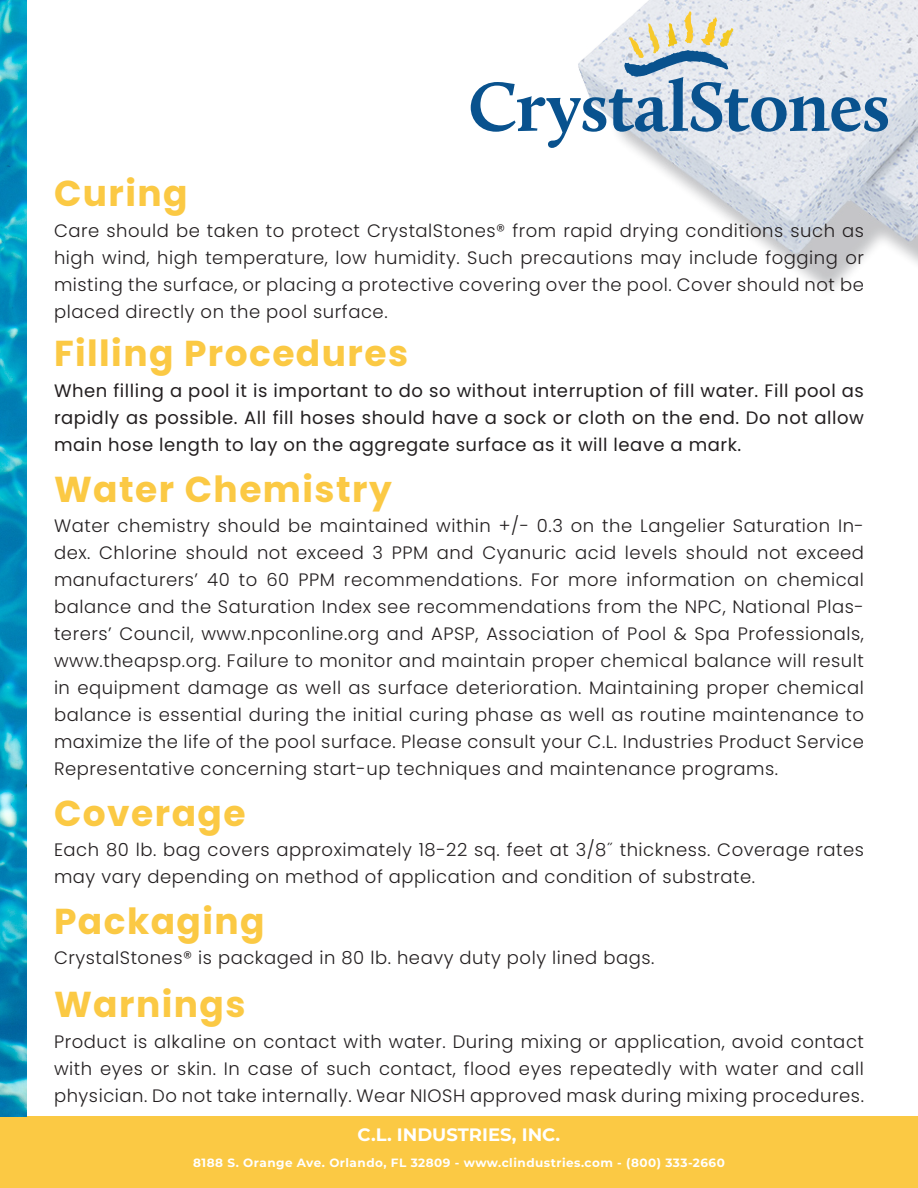
<style>
.page{position:relative;width:918px;height:1188px;background:#fff}
.page>*{position:absolute;margin:0;border:0;box-sizing:border-box;transform-origin:0 0}
.t1{font:700 36px "Poppins";letter-spacing:.04em;color:#fbc944}
.t2{font:300 18px/27px "Poppins";letter-spacing:.03em;color:#231f20;text-align:justify}
.t3{font:18px/27px "Poppins";letter-spacing:.03em;color:#231f20;text-align:justify}
.t4{font:700 18px "Montserrat";color:#fff}
.t5{font:700 12px "Montserrat";letter-spacing:.04em;color:#fff}
</style>
<div class="page">
<img style="left:633px;top:0;width:285px;height:290px">
<div style="left:0;top:1117px;width:918px;height:71px;background:#fbc944"></div>
<img style="left:0;top:0;width:27px;height:1117px">
<svg style="left:471px;top:11px;width:417px;height:137px"></svg>
<p class="t1" style="left:54px;top:173px;width:135px">Curing</p>
<p class="t2" style="left:54px;top:217px;width:812px">Care should be taken to protect CrystalStones® from rapid drying conditions such as high wind, high temperature, low humidity. Such precautions may include fogging or misting the surface, or placing a protective covering over the pool. Cover should not be</p>
<p class="t2" style="left:54px;top:298px;width:335px">placed directly on the pool surface.</p>
<p class="t1" style="left:54px;top:333px;width:356px">Filling Procedures</p>
<p class="t3" style="left:54px;top:377px;width:812px">When filling a pool it is important to do so without interruption of fill water. Fill pool as rapidly as possible. All fill hoses should have a sock or cloth on the end. Do not allow main hose length to lay on the aggregate surface as it will leave a mark.</p>
<p class="t1" style="left:54px;top:468px;width:339px">Water Chemistry</p>
<p class="t2" style="left:54px;top:512px;width:812px">Water chemistry should be maintained within +/- 0.3 on the Langelier Saturation In&shy;dex. Chlorine should not exceed 3 PPM and Cyanuric acid levels should not exceed manufacturers’ 40 to 60 PPM recommendations. For more information on chemical balance and the Saturation Index see recommendations from the NPC, National Plas&shy;terers’ Council, www.npconline.org and APSP, Association of Pool &amp; Spa Professionals, www.theapsp.org. Failure to monitor and maintain proper chemical balance will result in equipment damage as well as surface deterioration. Maintaining proper chemical balance is essential during the initial curing phase as well as routine maintenance to maximize the life of the pool surface. Please consult your C.L. Industries Product Service Representative concerning start-up techniques and maintenance programs.</p>
<p class="t1" style="left:54px;top:792px;width:193px">Coverage</p>
<p class="t2" style="left:54px;top:836px;width:812px">Each 80 lb. bag covers approximately 18-22 sq. feet at 3/8˝ thickness. Coverage rates may vary depending on method of application and condition of substrate.</p>
<p class="t1" style="left:54px;top:900px;width:212px">Packaging</p>
<p class="t2" style="left:54px;top:944px;width:602px">CrystalStones® is packaged in 80 lb. heavy duty poly lined bags.</p>
<p class="t1" style="left:54px;top:984px;width:193px">Warnings</p>
<p class="t2" style="left:54px;top:1028px;width:812px">Product is alkaline on contact with water. During mixing or application, avoid contact with eyes or skin. In case of such contact, flood eyes repeatedly with water and call physician. Do not take internally. Wear NIOSH approved mask during mixing procedures.</p>
<p class="t4" style="left:358px;top:1121px;width:204px">C.L. INDUSTRIES, INC.</p>
<p class="t5" style="left:193px;top:1154px;width:533px">8188 S. Orange Ave. Orlando, FL 32809 - www.clindustries.com - (800) 333-2660</p>
</div>
